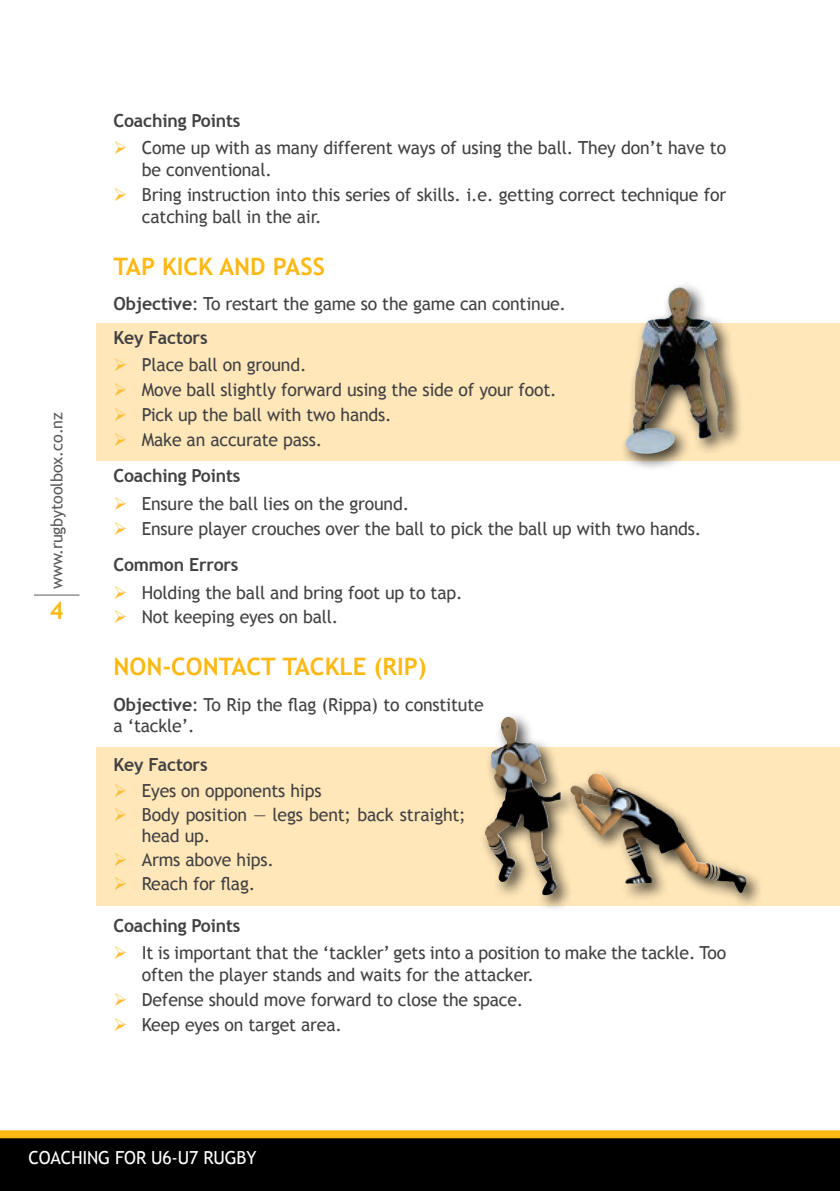
<style>
.page{position:relative;width:840px;height:1191px;background:#fff}
.page>*{position:absolute;margin:0;border:0;box-sizing:border-box;transform-origin:0 0}
.t1{font:700 24px "Trebuchet MS";color:#fdb913}
.t2{font:18px/24.8px "Trebuchet MS";letter-spacing:-.01em;color:#414042}
.t3{font:700 18px "Trebuchet MS";letter-spacing:-.01em;color:#414042}
.t4{font:18px "Trebuchet MS";letter-spacing:-.01em;color:#fff}
.t5{font:16.2px "Trebuchet MS";letter-spacing:-.01em;color:#58595b}
.s1{font-weight:700}
</style>
<div class="page">
<div style="left:96px;top:323px;width:743px;height:138px;background:#ffe7b9"></div>
<div style="left:96px;top:747px;width:743px;height:159px;background:#ffe7b9"></div>
<div style="left:619px;top:282px;width:124px;height:189px;background:#000;opacity:.75"></div>
<img style="left:625px;top:288px;width:86px;height:166px">
<div style="left:479px;top:711px;width:284px;height:201px;background:#000;opacity:.75"></div>
<img style="left:484px;top:717px;width:47px;height:165px">
<hr style="left:34px;top:595px;width:45px;height:1px;background:#58595b">
<div style="left:0;top:1134px;width:839px;height:57px;background:#000"></div>
<div style="left:0;top:1130px;width:839px;height:8px;background:#fdb913"></div>
<p class="t5" style="left:47px;top:589px;width:178px;rotate:-90deg">www.rugbytoolbox.co.nz</p>
<h1 class="t1" style="left:50px;top:595px;width:15px">4</h1>
<p class="t3" style="left:113px;top:109px;width:128px">Coaching Points</p>
<p class="t2" style="left:142px;top:137px;width:585px;line-height:22px">Come up with as many different ways of using the ball. They don’t have to be conventional.</p>
<p class="t2" style="left:142px;top:184px;width:585px;line-height:22px">Bring instruction into this series of skills. i.e. getting correct technique for catching ball in the air.</p>
<h1 class="t1" style="left:113px;top:251px;width:213px">TAP KICK AND PASS</h1>
<p class="t2" style="left:113px;top:288px;width:454px;line-height:33.4px"><span class="s1">Objective</span>: To restart the game so the game can continue.<br><span class="s1">Key Factors</span></p>
<p class="t2" style="left:142px;top:353px;width:416px">Place ball on ground.<br>Move ball slightly forward using the side of your foot.<br>Pick up the ball with two hands.<br>Make an accurate pass.</p>
<p class="t3" style="left:113px;top:464px;width:128px">Coaching Points</p>
<p class="t2" style="left:142px;top:491px;width:560px">Ensure the ball lies on the ground.<br>Ensure player crouches over the ball to pick the ball up with two hands.</p>
<p class="t3" style="left:113px;top:553px;width:126px">Common Errors</p>
<p class="t2" style="left:142px;top:580px;width:322px">Holding the ball and bring foot up to tap.<br>Not keeping eyes on ball.</p>
<h1 class="t1" style="left:113px;top:652px;width:314px">NON-CONTACT TACKLE (RIP)</h1>
<p class="t2" style="left:113px;top:694px;width:371px;line-height:21px"><span class="s1">Objective</span>: To Rip the flag (Rippa) to constitute a ‘tackle’.</p>
<p class="t3" style="left:113px;top:753px;width:95px">Key Factors</p>
<p class="t2" style="left:142px;top:779px;width:325px;line-height:23.8px">Eyes on opponents hips<br>Body position — legs bent; back straight;</p>
<p class="t2" style="left:142px;top:824px;width:133px;line-height:23.8px">head up.<br>Arms above hips.<br>Reach for flag.</p>
<p class="t3" style="left:113px;top:914px;width:128px">Coaching Points</p>
<p class="t2" style="left:142px;top:942px;width:585px;line-height:22px">It is important that the ‘tackler’ gets into a position to make the tackle. Too often the player stands and waits for the attacker.</p>
<p class="t2" style="left:142px;top:987px;width:383px">Defense should move forward to close the space.<br>Keep eyes on target area.</p>
<p class="t4" style="left:28px;top:1147px;width:229px">COACHING FOR U6-U7 RUGBY</p>
</div>
